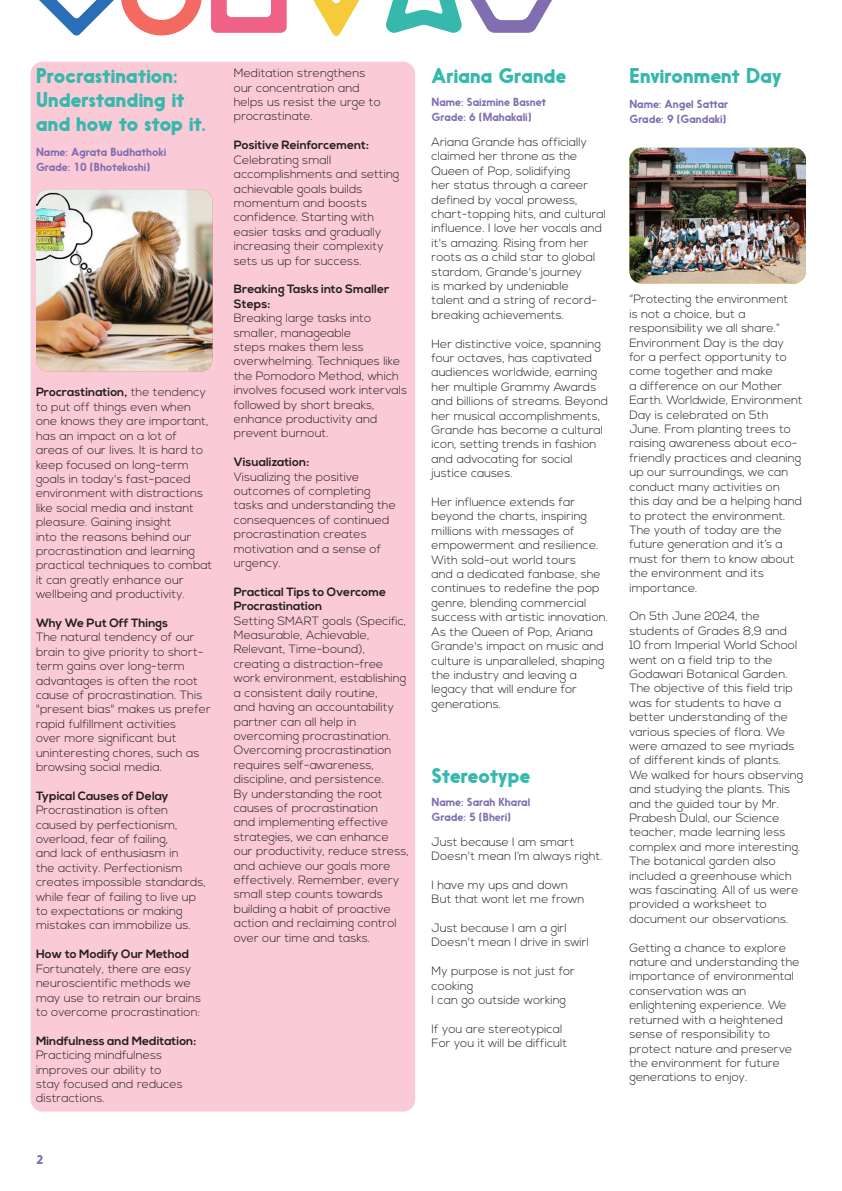
<style>
.page{position:relative;width:842px;height:1191px;background:#fff}
.page>*{position:absolute;margin:0;border:0;box-sizing:border-box;transform-origin:0 0}
.t1{font:20px/24px "Nanami Rounded Bld";color:#36b8ad}
.t2{font:300 12px/14.4px "Nexa";letter-spacing:.005em;color:#231f20}
.t3{font:700 12px/14.4px "Nexa";letter-spacing:.005em;color:#231f20}
.t4{font:12px "Nanami Rounded Bld";color:#806eb1}
.t5{font:11px/15px "Nanami Rounded Med";color:#806eb1}
.s1{font-weight:700}
</style>
<div class="page">
<svg style="left:470px;top:0;width:82px;height:33px"></svg>
<svg style="left:211px;top:0;width:251px;height:36px"></svg>
<svg style="left:39px;top:0;width:163px;height:36px"></svg>
<div style="left:31px;top:62px;width:384px;height:1049px;background:#facad7;border-radius:12px"></div>
<img style="left:36px;top:189px;width:177px;height:182px">
<img style="left:629px;top:148px;width:177px;height:135px">
<h1 class="t1" style="left:36px;top:64px;width:172px">Procrastination:<br>Understanding it and how to stop it.</h1>
<p class="t5" style="left:36px;top:144px;width:132px">Name: Agrata Budhathoki<br>Grade: 10 (Bhotekoshi)</p>
<p class="t2" style="left:36px;top:386px;width:178px"><span class="s1">Procrastination,</span> the tendency to put off things even when one knows they are important, has an impact on a lot of areas of our lives. It is hard to keep focused on long-term goals in today's fast-paced environment with distractions like social media and instant pleasure. Gaining insight<br>into the reasons behind our procrastination and learning practical techniques to combat it can greatly enhance our wellbeing and productivity.</p>
<p class="t3" style="left:36px;top:616px;width:134px">Why We Put Off Things</p>
<p class="t2" style="left:36px;top:630px;width:176px">The natural tendency of our brain to give priority to short&shy;term gains over long-term advantages is often the root cause of procrastination. This "present bias" makes us prefer rapid fulfillment activities<br>over more significant but uninteresting chores, such as browsing social media.</p>
<p class="t3" style="left:36px;top:789px;width:134px">Typical Causes of Delay</p>
<p class="t2" style="left:36px;top:803px;width:171px">Procrastination is often caused by perfectionism, overload, fear of failing,<br>and lack of enthusiasm in<br>the activity. Perfectionism creates impossible standards, while fear of failing to live up to expectations or making mistakes can immobilize us.</p>
<p class="t3" style="left:36px;top:947px;width:155px">How to Modify Our Method</p>
<p class="t2" style="left:36px;top:962px;width:167px">Fortunately, there are easy neuroscientific methods we may use to retrain our brains to overcome procrastination:</p>
<p class="t3" style="left:36px;top:1033px;width:162px">Mindfulness and Meditation:</p>
<p class="t2" style="left:36px;top:1048px;width:148px">Practicing mindfulness improves our ability to stay focused and reduces distractions.</p>
<p class="t4" style="left:36px;top:1152px;width:9px">2</p>
<p class="t2" style="left:234px;top:66px;width:148px">Meditation strengthens our concentration and helps us resist the urge to procrastinate.</p>
<p class="t3" style="left:234px;top:138px;width:137px">Positive Reinforcement:</p>
<p class="t2" style="left:234px;top:153px;width:167px">Celebrating small accomplishments and setting achievable goals builds momentum and boosts confidence. Starting with easier tasks and gradually increasing their complexity sets us up for success.</p>
<p class="t3" style="left:234px;top:282px;width:157px">Breaking Tasks into Smaller<br>Steps:</p>
<p class="t2" style="left:234px;top:311px;width:175px">Breaking large tasks into smaller, manageable<br>steps makes them less overwhelming. Techniques like the Pomodoro Method, which involves focused work intervals followed by short breaks, enhance productivity and prevent burnout.</p>
<p class="t3" style="left:234px;top:455px;width:77px">Visualization:</p>
<p class="t2" style="left:234px;top:470px;width:163px">Visualizing the positive outcomes of completing tasks and understanding the consequences of continued procrastination creates motivation and a sense of urgency.</p>
<p class="t3" style="left:234px;top:585px;width:154px">Practical Tips to Overcome<br>Procrastination</p>
<p class="t2" style="left:234px;top:614px;width:176px">Setting SMART goals (Specific,<br>Measurable, Achievable,<br>Relevant, Time-bound), creating a distraction-free work environment, establishing a consistent daily routine,<br>and having an accountability partner can all help in overcoming procrastination.<br>Overcoming procrastination requires self-awareness, discipline, and persistence.<br>By understanding the root causes of procrastination<br>and implementing effective strategies, we can enhance our productivity, reduce stress, and achieve our goals more effectively. Remember, every small step counts towards building a habit of proactive action and reclaiming control over our time and tasks.</p>
<h1 class="t1" style="left:432px;top:64px;width:136px">Ariana Grande</h1>
<p class="t5" style="left:432px;top:95px;width:116px">Name: Saizmine Basnet<br>Grade: 6 (Mahakali)</p>
<p class="t2" style="left:432px;top:135px;width:176px">Ariana Grande has officially claimed her throne as the<br>Queen of Pop, solidifying<br>her status through a career defined by vocal prowess, chart-topping hits, and cultural influence. I love her vocals and it's amazing. Rising from her roots as a child star to global stardom, Grande's journey<br>is marked by undeniable<br>talent and a string of record&shy;breaking achievements.</p>
<p class="t2" style="left:432px;top:337px;width:178px">Her distinctive voice, spanning four octaves, has captivated audiences worldwide, earning her multiple Grammy Awards and billions of streams. Beyond her musical accomplishments,<br>Grande has become a cultural icon, setting trends in fashion and advocating for social justice causes.</p>
<p class="t2" style="left:432px;top:495px;width:178px">Her influence extends far beyond the charts, inspiring millions with messages of empowerment and resilience.<br>With sold-out world tours<br>and a dedicated fanbase, she continues to redefine the pop genre, blending commercial success with artistic innovation.<br>As the Queen of Pop, Ariana<br>Grande's impact on music and culture is unparalleled, shaping the industry and leaving a legacy that will endure for generations.</p>
<h1 class="t1" style="left:432px;top:763px;width:100px">Stereotype</h1>
<p class="t5" style="left:432px;top:794px;width:100px">Name: Sarah Kharal<br>Grade: 5 (Bheri)</p>
<p class="t2" style="left:432px;top:835px;width:172px">Just because I am smart<br>Doesn't mean I’m always right.</p>
<p class="t2" style="left:432px;top:878px;width:154px">I have my ups and down<br>But that wont let me frown</p>
<p class="t2" style="left:432px;top:921px;width:159px">Just because I am a girl<br>Doesn't mean I drive in swirl</p>
<p class="t2" style="left:432px;top:964px;width:145px">My purpose is not just for cooking<br>I can go outside working</p>
<p class="t2" style="left:432px;top:1022px;width:137px">If you are stereotypical<br>For you it will be difficult</p>
<h1 class="t1" style="left:629px;top:64px;width:154px">Environment Day</h1>
<p class="t5" style="left:629px;top:96px;width:100px">Name: Angel Sattar<br>Grade: 9 (Gandaki)</p>
<p class="t2" style="left:629px;top:293px;width:175px">“Protecting the environment<br>is not a choice, but a responsibility we all share.”<br>Environment Day is the day for a perfect opportunity to come together and make<br>a difference on our Mother<br>Earth. Worldwide, Environment<br>Day is celebrated on 5th<br>June. From planting trees to raising awareness about eco&shy;friendly practices and cleaning up our surroundings, we can conduct many activities on this day and be a helping hand to protect the environment.<br>The youth of today are the future generation and it’s a must for them to know about the environment and its importance.</p>
<p class="t2" style="left:629px;top:609px;width:175px">On 5th June 2024, the students of Grades 8,9 and<br>10 from Imperial World School went on a field trip to the<br>Godawari Botanical Garden.<br>The objective of this field trip was for students to have a better understanding of the various species of flora. We were amazed to see myriads of different kinds of plants.<br>We walked for hours observing and studying the plants. This and the guided tour by Mr.<br>Prabesh Dulal, our Science teacher, made learning less complex and more interesting.<br>The botanical garden also included a greenhouse which was fascinating. All of us were provided a worksheet to document our observations.</p>
<p class="t2" style="left:629px;top:941px;width:172px">Getting a chance to explore nature and understanding the importance of environmental conservation was an enlightening experience. We returned with a heightened sense of responsibility to protect nature and preserve the environment for future generations to enjoy.</p>
</div>
